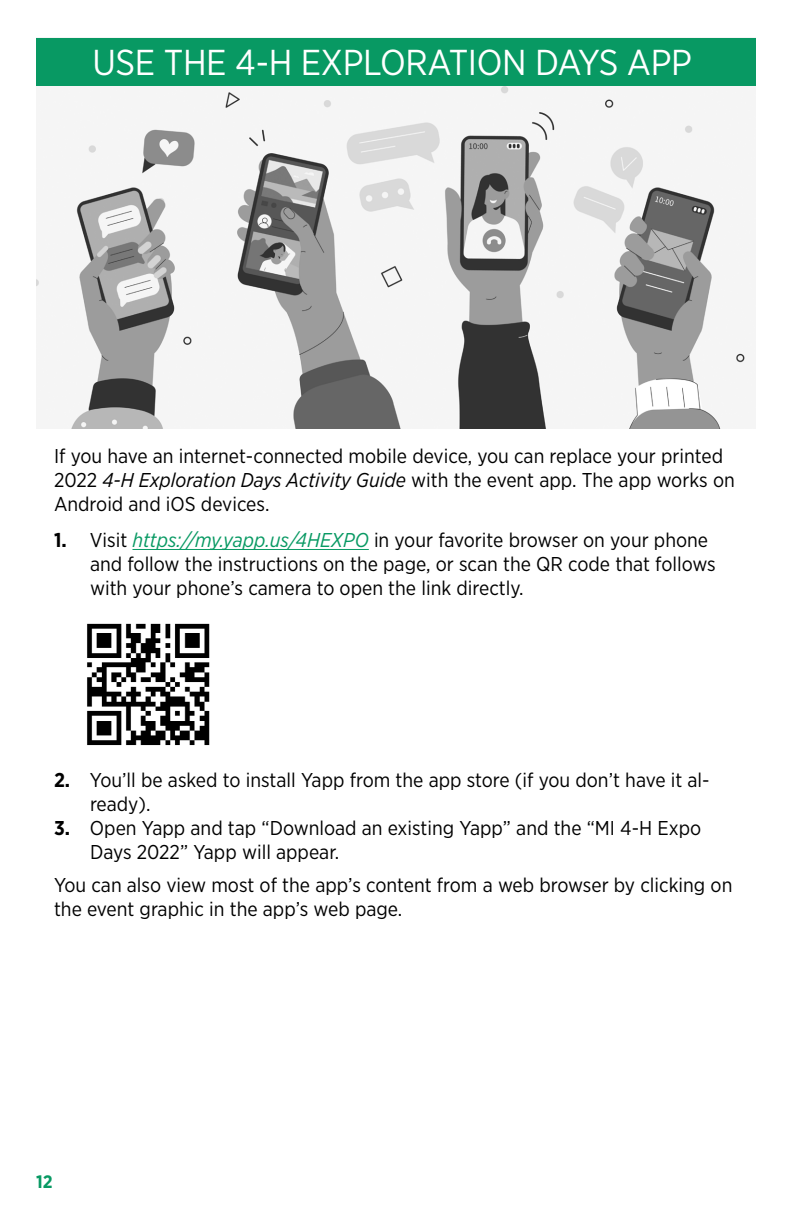
<style>
.page{position:relative;width:792px;height:1224px;background:#fff}
.page>*{position:absolute;margin:0;border:0;box-sizing:border-box;transform-origin:0 0}
.Headline{font:36px "Gotham Narrow";letter-spacing:-.01em;color:#fff}
.EXD_AG_Body_no_sp_af{font:20px/24px "Gotham Narrow";color:#000}
.EXD_AG_Body_text{font:20px/24px "Gotham Narrow";color:#000}
.Subhead_1_Intro{font:20px/24px "Gotham Narrow";color:#000}
.t1{font:700 18px "Gotham Narrow";color:#089963}
.s1{font-style:italic}
.s2{font-weight:700}
.s3{font-style:italic;color:#089963}
</style>
<div class="page">
<img style="left:36px;top:86px;width:709px;height:343px">
<div style="left:36px;top:38px;width:720px;height:48px;background:#089963"></div>
<hr style="left:132px;top:549px;width:237px;height:1px;background:#089963">
<img style="left:87px;top:623px;width:123px;height:123px">
<p class="Headline" style="left:92px;top:40px;width:601px">USE THE 4-H EXPLORATION DAYS APP</p>
<p class="EXD_AG_Body_text" style="left:54px;top:444px;width:682px">If you have an internet-connected mobile device, you can replace your printed<br>2022 <span class="s1">4-H Exploration Days Activity Guide</span> with the event app. The app works on<br>Android and iOS devices.</p>
<p class="EXD_AG_Body_no_sp_af" style="left:90px;top:528px;width:627px;text-indent:-36px"><span class="s2">1.</span> Visit <span class="s3">https://my.yapp.us/4HEXPO</span> in your favorite browser on your phone and follow the instructions on the page, or scan the QR code that follows with your phone’s camera to open the link directly.</p>
<p class="EXD_AG_Body_no_sp_af" style="left:90px;top:768px;width:621px;text-indent:-36px"><span class="s2">2.</span> You’ll be asked to install Yapp from the app store (if you don’t have it al&shy;ready).</p>
<p class="EXD_AG_Body_no_sp_af" style="left:90px;top:816px;width:613px;text-indent:-36px"><span class="s2">3.</span> Open Yapp and tap “Download an existing Yapp” and the “MI 4-H Expo<br>Days 2022” Yapp will appear.</p>
<p class="Subhead_1_Intro" style="left:54px;top:873px;width:680px">You can also view most of the app’s content from a web browser by clicking on the event graphic in the app’s web page.</p>
<p class="t1" style="left:36px;top:1170px;width:18px">12</p>
</div>
